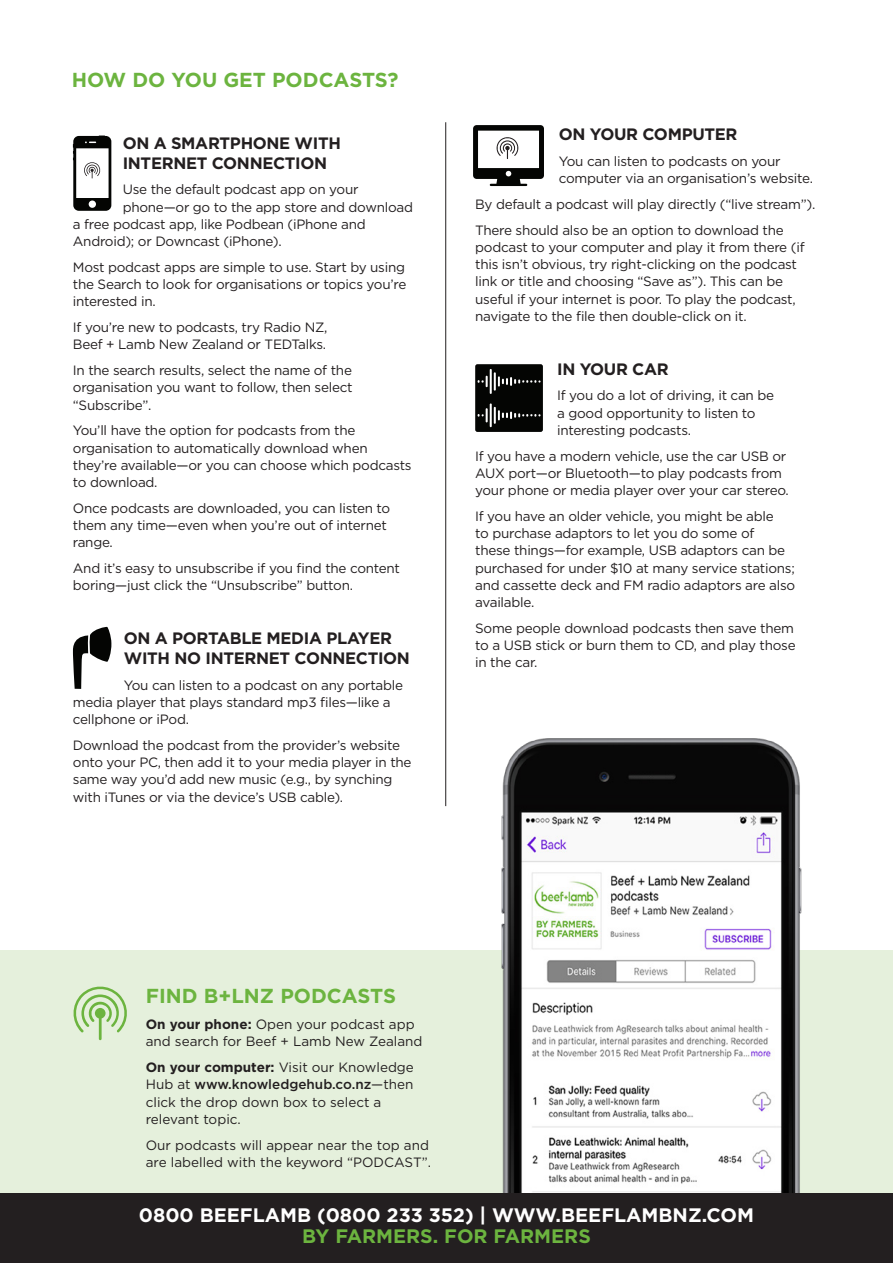
<style>
.page{position:relative;width:893px;height:1263px;background:#fff}
.page>*{position:absolute;margin:0;border:0;box-sizing:border-box;transform-origin:0 0}
.header2{font:700 20.25px "Gotham";color:#6cb43f}
.t1{font:700 19.5px "Gotham";color:#fff}
.t2{font:700 19.5px "Gotham";color:#6cb43f}
.body{font:700 16.5px/19.5px "Gotham";letter-spacing:-.02em;color:#231f20}
.body-2{font:13.5px/17.2px "Gotham";letter-spacing:-.02em;color:#231f20}
.body-3{font:13.5px/17.2px "Gotham";color:#231f20}
.s1{font-weight:700}
.s2{font-weight:500}
</style>
<div class="page">
<div style="left:0;top:1193px;width:893px;height:70px;background:#231f20"></div>
<div style="left:0;top:950px;width:893px;height:243px;background:#e5f0dc"></div>
<hr style="left:445px;top:122px;width:1px;height:684px;background:#231f20">
<img style="left:501px;top:738px;width:301px;height:455px">
<svg style="left:72px;top:626px;width:40px;height:63px"></svg>
<svg style="left:73px;top:986px;width:54px;height:54px"></svg>
<svg style="left:473px;top:125px;width:71px;height:61px"></svg>
<svg style="left:73px;top:136px;width:38px;height:75px"></svg>
<svg style="left:475px;top:364px;width:68px;height:68px"></svg>
<p class="header2" style="left:72px;top:66px;width:328px">HOW DO YOU GET PODCASTS?</p>
<p class="body" style="left:123px;top:133px;width:220px">ON A SMARTPHONE WITH<br>INTERNET CONNECTION</p>
<p class="body-2" style="left:123px;top:181px;width:237px">Use the default podcast app on your</p>
<p class="body-2" style="left:123px;top:198px;width:292px">phone—or go to the app store and download</p>
<p class="body-2" style="left:73px;top:215px;width:294px">a free podcast app, like Podbean (iPhone and</p>
<p class="body-2" style="left:73px;top:232px;width:210px">Android); or Downcast (iPhone).</p>
<p class="body-2" style="left:73px;top:258px;width:335px;text-align:justify">Most podcast apps are simple to use. Start by using the Search to look for organisations or topics you’re interested in.</p>
<p class="body-2" style="left:73px;top:318px;width:256px">If you’re new to podcasts, try Radio NZ,<br>Beef + Lamb New Zealand or TEDTalks.</p>
<p class="body-2" style="left:73px;top:361px;width:281px;text-align:justify">In the search results, select the name of the organisation you want to follow, then select “Subscribe”.</p>
<p class="body-2" style="left:73px;top:422px;width:340px">You’ll have the option for podcasts from the organisation to automatically download when they’re available—or you can choose which podcasts to download.</p>
<p class="body-2" style="left:73px;top:499px;width:319px">Once podcasts are downloaded, you can listen to them any time—even when you’re out of internet range.</p>
<p class="body-2" style="left:73px;top:559px;width:329px">And it’s easy to unsubscribe if you find the content boring—just click the “Unsubscribe” button.</p>
<p class="body" style="left:124px;top:628px;width:288px">ON A PORTABLE MEDIA PLAYER<br>WITH NO INTERNET CONNECTION</p>
<p class="body-2" style="left:73px;top:676px;width:332px;text-indent:51px">You can listen to a podcast on any portable media player that plays standard mp3 files—like a cellphone or iPod.</p>
<p class="body-2" style="left:73px;top:736px;width:340px">Download the podcast from the provider’s website onto your PC, then add it to your media player in the same way you’d add new music (e.g., by synching with iTunes or via the device’s USB cable).</p>
<p class="body" style="left:559px;top:124px;width:180px">ON YOUR COMPUTER</p>
<p class="body-2" style="left:559px;top:152px;width:256px">You can listen to podcasts on your computer via an organisation’s website.</p>
<p class="body-2" style="left:475px;top:195px;width:342px">By default a podcast will play directly (“live stream”).</p>
<p class="body-2" style="left:475px;top:221px;width:331px">There should also be an option to download the podcast to your computer and play it from there (if this isn’t obvious, try right-clicking on the podcast link or title and choosing “Save as”). This can be useful if your internet is poor. To play the podcast, navigate to the file then double-click on it.</p>
<p class="body" style="left:557px;top:359px;width:113px">IN YOUR CAR</p>
<p class="body-2" style="left:557px;top:387px;width:218px">If you do a lot of driving, it can be a good opportunity to listen to interesting podcasts.</p>
<p class="body-2" style="left:475px;top:447px;width:315px">If you have a modern vehicle, use the car USB or<br>AUX port—or Bluetooth—to play podcasts from your phone or media player over your car stereo.</p>
<p class="body-2" style="left:475px;top:507px;width:322px">If you have an older vehicle, you might be able<br>to purchase adaptors to let you do some of<br>these things—for example, USB adaptors can be purchased for under $10 at many service stations; and cassette deck and FM radio adaptors are also available.</p>
<p class="body-2" style="left:475px;top:619px;width:322px">Some people download podcasts then save them to a USB stick or burn them to CD, and play those in the car.</p>
<p class="header2" style="left:146px;top:982px;width:252px">FIND B+LNZ PODCASTS</p>
<p class="body-3" style="left:146px;top:1015px;width:278px"><span class="s1">On your phone:</span> Open your podcast app and search for Beef + Lamb New Zealand</p>
<p class="body-3" style="left:146px;top:1058px;width:270px"><span class="s1">On your computer:</span> Visit our Knowledge<br>Hub at <span class="s2">www.knowledgehub.co.nz</span>—then click the drop down box to select a relevant topic.</p>
<p class="body-3" style="left:146px;top:1136px;width:287px">Our podcasts will appear near the top and are labelled with the keyword “PODCAST”.</p>
<h2 class="t1" style="left:139px;top:1202px;width:617px">0800 BEEFLAMB (0800 233 352) | WWW.BEEFLAMBNZ.COM</h2>
<h2 class="t2" style="left:302px;top:1223px;width:290px">BY FARMERS. FOR FARMERS</h2>
</div>
